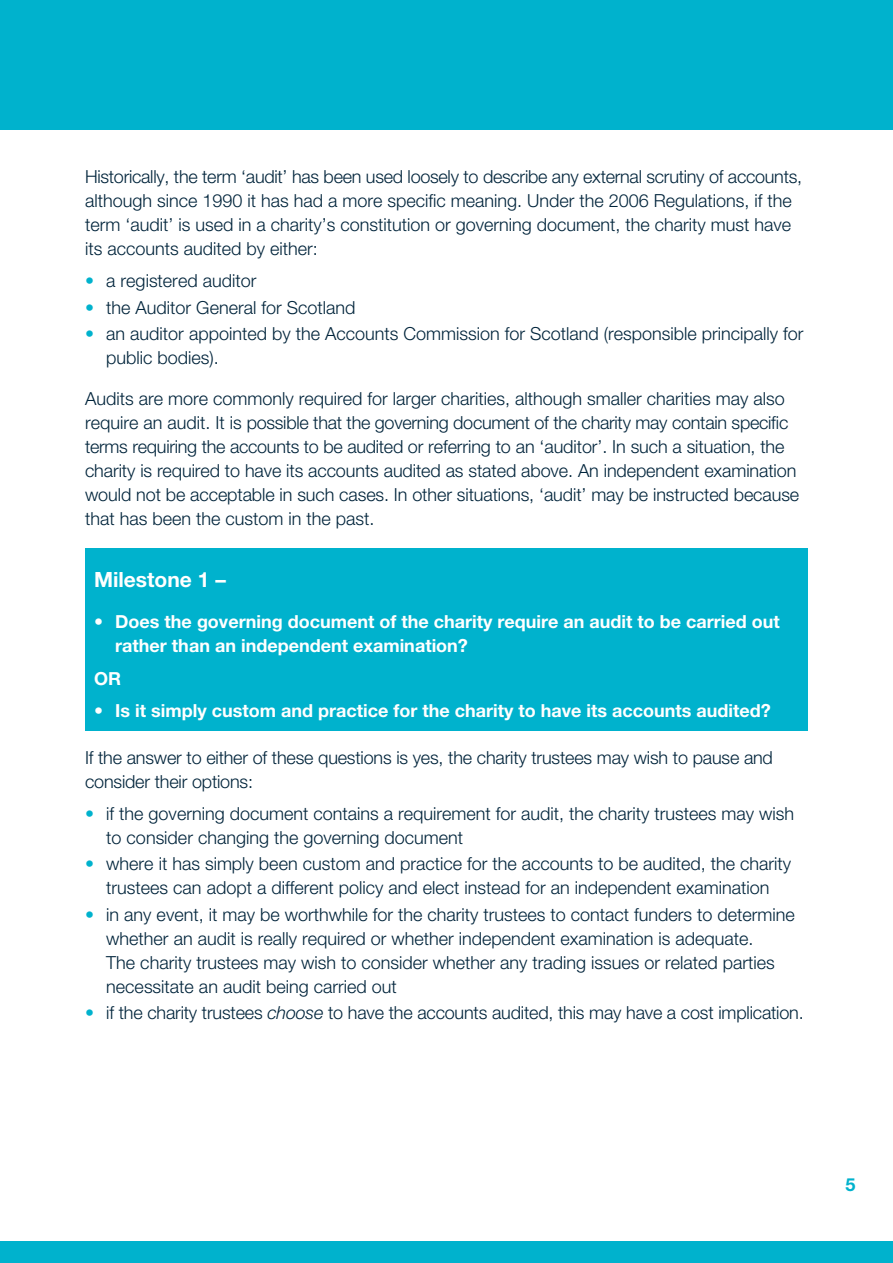
<style>
.page{position:relative;width:893px;height:1263px;background:#fff}
.page>*{position:absolute;margin:0;border:0;box-sizing:border-box;transform-origin:0 0}
.t1{font:700 21px "Helvetica Neue LT Std";color:#fff}
.t2{font:300 18px/24px "Helvetica Neue LT Std";color:#00243b}
.t3{font:700 18px/24px "Helvetica Neue LT Std";color:#fff}
.t4{font:700 18px "Helvetica Neue LT Std";color:#00b2cd}
.s1{color:#00b2cd}
.s2{font-style:italic}
</style>
<div class="page">
<div style="left:85px;top:549px;width:723px;height:182px;background:#00b2cd"></div>
<div style="left:0;top:1242px;width:893px;height:21px;background:#00b2cd"></div>
<div style="left:0;top:0;width:893px;height:130px;background:#00b2cd"></div>
<p class="t2" style="left:85px;top:164px;width:719px">Historically, the term ‘audit’ has been used loosely to describe any external scrutiny of accounts, although since 1990 it has had a more specific meaning. Under the 2006 Regulations, if the term ‘audit’ is used in a charity’s constitution or governing document, the charity must have its accounts audited by either:</p>
<p class="t2" style="left:85px;top:269px;width:173px"><span class="s1">•</span> a registered auditor</p>
<p class="t2" style="left:85px;top:295px;width:272px"><span class="s1">•</span> the Auditor General for Scotland</p>
<p class="t2" style="left:106px;top:321px;width:699px;text-indent:-21px"><span class="s1">•</span> an auditor appointed by the Accounts Commission for Scotland (responsible principally for public bodies).</p>
<p class="t2" style="left:85px;top:386px;width:716px">Audits are more commonly required for larger charities, although smaller charities may also require an audit. It is possible that the governing document of the charity may contain specific terms requiring the accounts to be audited or referring to an ‘auditor’. In such a situation, the charity is required to have its accounts audited as stated above. An independent examination would not be acceptable in such cases. In other situations, ‘audit’ may be instructed because that has been the custom in the past.</p>
<p class="t1" style="left:94px;top:567px;width:133px">Milestone 1 –</p>
<p class="t3" style="left:115px;top:609px;width:666px;text-indent:-21px">• Does the governing document of the charity require an audit to be carried out rather than an independent examination?</p>
<p class="t3" style="left:94px;top:666px;width:28px">OR</p>
<p class="t3" style="left:94px;top:698px;width:678px">• Is it simply custom and practice for the charity to have its accounts audited?</p>
<p class="t2" style="left:85px;top:745px;width:689px">If the answer to either of these questions is yes, the charity trustees may wish to pause and consider their options:</p>
<p class="t2" style="left:106px;top:801px;width:689px;text-indent:-21px"><span class="s1">•</span> if the governing document contains a requirement for audit, the charity trustees may wish to consider changing the governing document</p>
<p class="t2" style="left:85px;top:852px;width:708px;text-align:center"><span class="s1">•</span> where it has simply been custom and practice for the accounts to be audited, the charity trustees can adopt a different policy and elect instead for an independent examination</p>
<p class="t2" style="left:106px;top:902px;width:690px;text-indent:-21px"><span class="s1">•</span> in any event, it may be worthwhile for the charity trustees to contact funders to determine whether an audit is really required or whether independent examination is adequate.<br>The charity trustees may wish to consider whether any trading issues or related parties necessitate an audit being carried out</p>
<p class="t2" style="left:85px;top:1000px;width:720px"><span class="s1">•</span> if the charity trustees <span class="s2">choose</span> to have the accounts audited, this may have a cost implication.</p>
<p class="t4" style="left:845px;top:1173px;width:12px">5</p>
</div>
